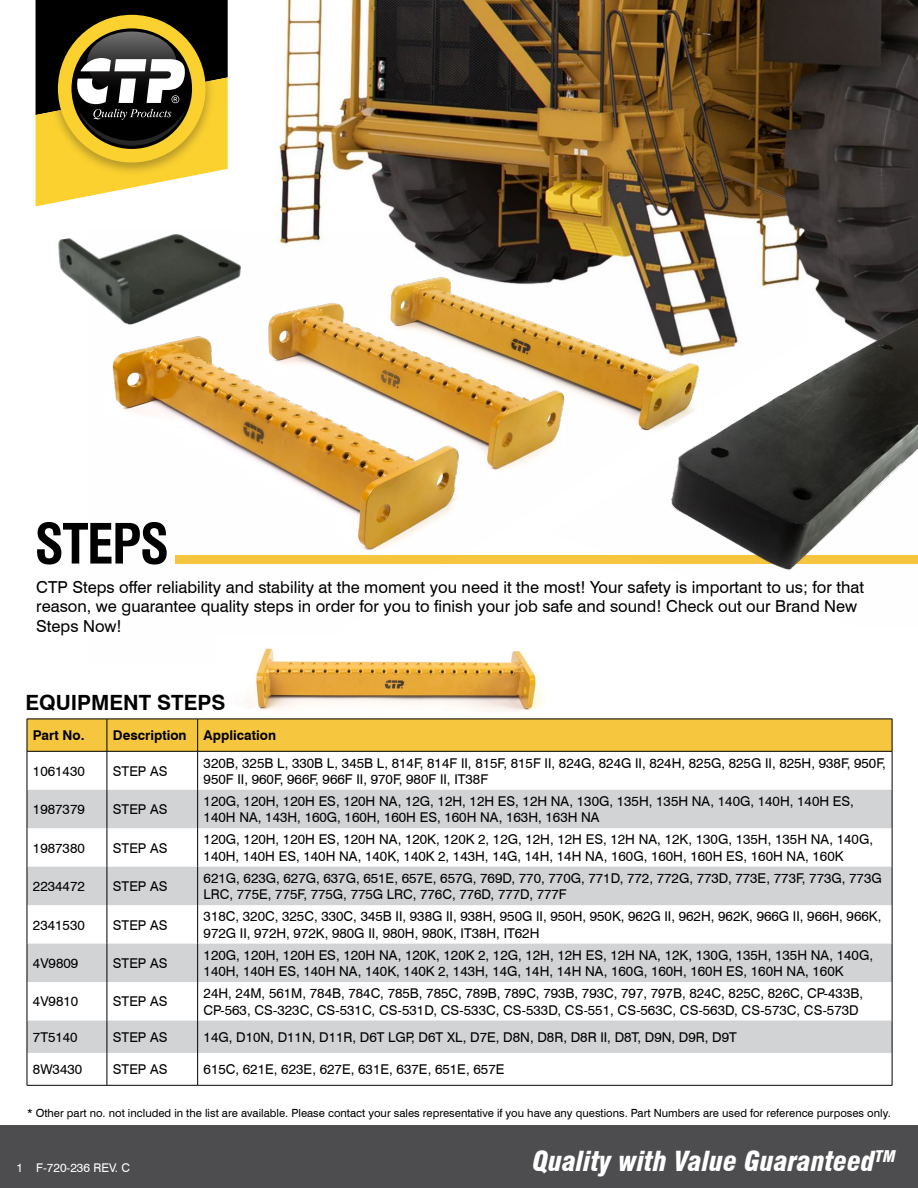
<style>
.page{position:relative;width:918px;height:1188px;background:#fff}
.page>*{position:absolute;margin:0;border:0;box-sizing:border-box;transform-origin:0 0}
.t1{font:700 condensed 54px "Swiss 721 BT";letter-spacing:-.03em;color:#000}
.t2{font:italic 900 condensed 27px "Swiss 721 BT";color:#fff}
.t3{font:700 21px "Swiss 721 BT";color:#000}
.t4{font:16.5px/19.5px "Swiss 721 BT";color:#000}
.t5{font:13.5px/16.2px "Swiss 721 BT";color:#000}
.t6{font:700 13.5px "Swiss 721 BT";color:#000}
.t7{font:12px "Swiss 721 BT";color:#fff}
.t8{font:11.25px "Swiss 721 BT";color:#000}
</style>
<div class="page">
<img style="left:278px;top:0;width:640px;height:312px">
<img style="left:112px;top:229px;width:697px;height:335px">
<div style="left:0;top:1125px;width:918px;height:63px;background:#4d4d4f"></div>
<svg style="left:36px;top:0;width:192px;height:206px;background:#8f7f3f"></svg>
<img style="left:544px;top:312px;width:374px;height:258px">
<img style="left:217px;top:648px;width:356px;height:71px">
<div style="left:28px;top:720px;width:864px;height:31px;background:#f5c63e"></div>
<svg style="left:28px;top:790px;width:864px;height:263px;fill:#d1d3d4"></svg>
<hr style="left:27px;top:752px;width:1px;height:38px;background:#000">
<hr style="left:107px;top:752px;width:1px;height:38px;background:#000">
<hr style="left:197px;top:752px;width:1px;height:38px;background:#000">
<hr style="left:892px;top:752px;width:1px;height:38px;background:#000">
<hr style="left:27px;top:790px;width:1px;height:38px;background:#000">
<hr style="left:107px;top:790px;width:1px;height:38px;background:#000">
<hr style="left:197px;top:790px;width:1px;height:38px;background:#000">
<hr style="left:892px;top:790px;width:1px;height:38px;background:#000">
<hr style="left:27px;top:828px;width:1px;height:39px;background:#000">
<hr style="left:107px;top:828px;width:1px;height:39px;background:#000">
<hr style="left:197px;top:828px;width:1px;height:39px;background:#000">
<hr style="left:892px;top:828px;width:1px;height:39px;background:#000">
<hr style="left:27px;top:867px;width:1px;height:38px;background:#000">
<hr style="left:107px;top:867px;width:1px;height:38px;background:#000">
<hr style="left:197px;top:867px;width:1px;height:38px;background:#000">
<hr style="left:892px;top:867px;width:1px;height:38px;background:#000">
<hr style="left:27px;top:905px;width:1px;height:39px;background:#000">
<hr style="left:107px;top:905px;width:1px;height:39px;background:#000">
<hr style="left:197px;top:905px;width:1px;height:39px;background:#000">
<hr style="left:892px;top:905px;width:1px;height:39px;background:#000">
<hr style="left:27px;top:944px;width:1px;height:38px;background:#000">
<hr style="left:107px;top:944px;width:1px;height:38px;background:#000">
<hr style="left:197px;top:944px;width:1px;height:38px;background:#000">
<hr style="left:892px;top:944px;width:1px;height:38px;background:#000">
<hr style="left:27px;top:982px;width:1px;height:39px;background:#000">
<hr style="left:107px;top:982px;width:1px;height:39px;background:#000">
<hr style="left:197px;top:982px;width:1px;height:39px;background:#000">
<hr style="left:892px;top:982px;width:1px;height:39px;background:#000">
<hr style="left:27px;top:1021px;width:1px;height:32px;background:#000">
<hr style="left:107px;top:1021px;width:1px;height:32px;background:#000">
<hr style="left:197px;top:1021px;width:1px;height:32px;background:#000">
<hr style="left:892px;top:1021px;width:1px;height:32px;background:#000">
<hr style="left:27px;top:1053px;width:1px;height:32px;background:#000">
<hr style="left:107px;top:1053px;width:1px;height:32px;background:#000">
<hr style="left:197px;top:1053px;width:1px;height:32px;background:#000">
<hr style="left:892px;top:1053px;width:1px;height:32px;background:#000">
<hr style="left:27px;top:1085px;width:80px;height:1px;background:#000">
<hr style="left:107px;top:1085px;width:91px;height:1px;background:#000">
<hr style="left:198px;top:1085px;width:694px;height:1px;background:#000">
<hr style="left:27px;top:719px;width:80px;height:1px;background:#000">
<hr style="left:27px;top:719px;width:1px;height:32px;background:#000">
<hr style="left:107px;top:719px;width:91px;height:1px;background:#000">
<hr style="left:107px;top:719px;width:1px;height:32px;background:#000">
<hr style="left:198px;top:719px;width:694px;height:1px;background:#000">
<hr style="left:197px;top:719px;width:1px;height:32px;background:#000">
<hr style="left:892px;top:719px;width:1px;height:32px;background:#000">
<hr style="left:27px;top:751px;width:80px;height:1px;background:#000">
<hr style="left:107px;top:751px;width:91px;height:1px;background:#000">
<hr style="left:198px;top:751px;width:694px;height:1px;background:#000">
<img style="left:58px;top:229px;width:194px;height:106px">
<h1 class="t1" style="left:34px;top:512px;width:136px">STEPS</h1>
<p class="t4" style="left:36px;top:577px;width:829px">CTP Steps offer reliability and stability at the moment you need it the most! Your safety is important to us; for that reason, we guarantee quality steps in order for you to finish your job safe and sound! Check out our Brand New<br>Steps Now!</p>
<h3 class="t3" style="left:26px;top:690px;width:202px">EQUIPMENT STEPS</h3>
<p class="t6" style="left:33px;top:727px;width:53px">Part No.</p>
<p class="t6" style="left:113px;top:727px;width:75px">Description</p>
<p class="t6" style="left:204px;top:727px;width:74px">Application</p>
<p class="t5" style="left:33px;top:763px;width:53px">1061430</p>
<p class="t5" style="left:113px;top:763px;width:56px">STEP AS</p>
<p class="t5" style="left:204px;top:755px;width:684px">320B, 325B L, 330B L, 345B L, 814F, 814F II, 815F, 815F II, 824G, 824G II, 824H, 825G, 825G II, 825H, 938F, 950F,<br>950F II, 960F, 966F, 966F II, 970F, 980F II, IT38F</p>
<p class="t5" style="left:33px;top:801px;width:53px">1987379</p>
<p class="t5" style="left:113px;top:801px;width:56px">STEP AS</p>
<p class="t5" style="left:204px;top:793px;width:652px">120G, 120H, 120H ES, 120H NA, 12G, 12H, 12H ES, 12H NA, 130G, 135H, 135H NA, 140G, 140H, 140H ES,<br>140H NA, 143H, 160G, 160H, 160H ES, 160H NA, 163H, 163H NA</p>
<p class="t5" style="left:33px;top:840px;width:53px">1987380</p>
<p class="t5" style="left:113px;top:840px;width:56px">STEP AS</p>
<p class="t5" style="left:204px;top:831px;width:671px">120G, 120H, 120H ES, 120H NA, 120K, 120K 2, 12G, 12H, 12H ES, 12H NA, 12K, 130G, 135H, 135H NA, 140G,<br>140H, 140H ES, 140H NA, 140K, 140K 2, 143H, 14G, 14H, 14H NA, 160G, 160H, 160H ES, 160H NA, 160K</p>
<p class="t5" style="left:33px;top:878px;width:53px">2234472</p>
<p class="t5" style="left:113px;top:878px;width:56px">STEP AS</p>
<p class="t5" style="left:204px;top:870px;width:680px">621G, 623G, 627G, 637G, 651E, 657E, 657G, 769D, 770, 770G, 771D, 772, 772G, 773D, 773E, 773F, 773G, 773G<br>LRC, 775E, 775F, 775G, 775G LRC, 776C, 776D, 777D, 777F</p>
<p class="t5" style="left:33px;top:917px;width:53px">2341530</p>
<p class="t5" style="left:113px;top:917px;width:56px">STEP AS</p>
<p class="t5" style="left:204px;top:908px;width:679px">318C, 320C, 325C, 330C, 345B II, 938G II, 938H, 950G II, 950H, 950K, 962G II, 962H, 962K, 966G II, 966H, 966K,<br>972G II, 972H, 972K, 980G II, 980H, 980K, IT38H, IT62H</p>
<p class="t5" style="left:33px;top:955px;width:47px">4V9809</p>
<p class="t5" style="left:113px;top:955px;width:56px">STEP AS</p>
<p class="t5" style="left:204px;top:947px;width:671px">120G, 120H, 120H ES, 120H NA, 120K, 120K 2, 12G, 12H, 12H ES, 12H NA, 12K, 130G, 135H, 135H NA, 140G,<br>140H, 140H ES, 140H NA, 140K, 140K 2, 143H, 14G, 14H, 14H NA, 160G, 160H, 160H ES, 160H NA, 160K</p>
<p class="t5" style="left:33px;top:993px;width:47px">4V9810</p>
<p class="t5" style="left:113px;top:993px;width:56px">STEP AS</p>
<p class="t5" style="left:204px;top:985px;width:661px">24H, 24M, 561M, 784B, 784C, 785B, 785C, 789B, 789C, 793B, 793C, 797, 797B, 824C, 825C, 826C, CP-433B,<br>CP-563, CS-323C, CS-531C, CS-531D, CS-533C, CS-533D, CS-551, CS-563C, CS-563D, CS-573C, CS-573D</p>
<p class="t5" style="left:33px;top:1029px;width:46px">7T5140</p>
<p class="t5" style="left:113px;top:1029px;width:56px">STEP AS</p>
<p class="t5" style="left:204px;top:1029px;width:535px">14G, D10N, D11N, D11R, D6T LGP, D6T XL, D7E, D8N, D8R, D8R II, D8T, D9N, D9R, D9T</p>
<p class="t5" style="left:33px;top:1061px;width:51px">8W3430</p>
<p class="t5" style="left:113px;top:1061px;width:56px">STEP AS</p>
<p class="t5" style="left:204px;top:1061px;width:302px">615C, 621E, 623E, 627E, 631E, 637E, 651E, 657E</p>
<p class="t8" style="left:27px;top:1106px;width:865px">* Other part no. not included in the list are available. Please contact your sales representative if you have any questions. Part Numbers are used for reference purposes only.</p>
<p class="t7" style="left:17px;top:1161px;width:115px">1 F-720-236 REV. C</p>
<h2 class="t2" style="left:533px;top:1145px;width:364px">Quality with Value Guaranteed<sup>TM</sup></h2>
</div>
